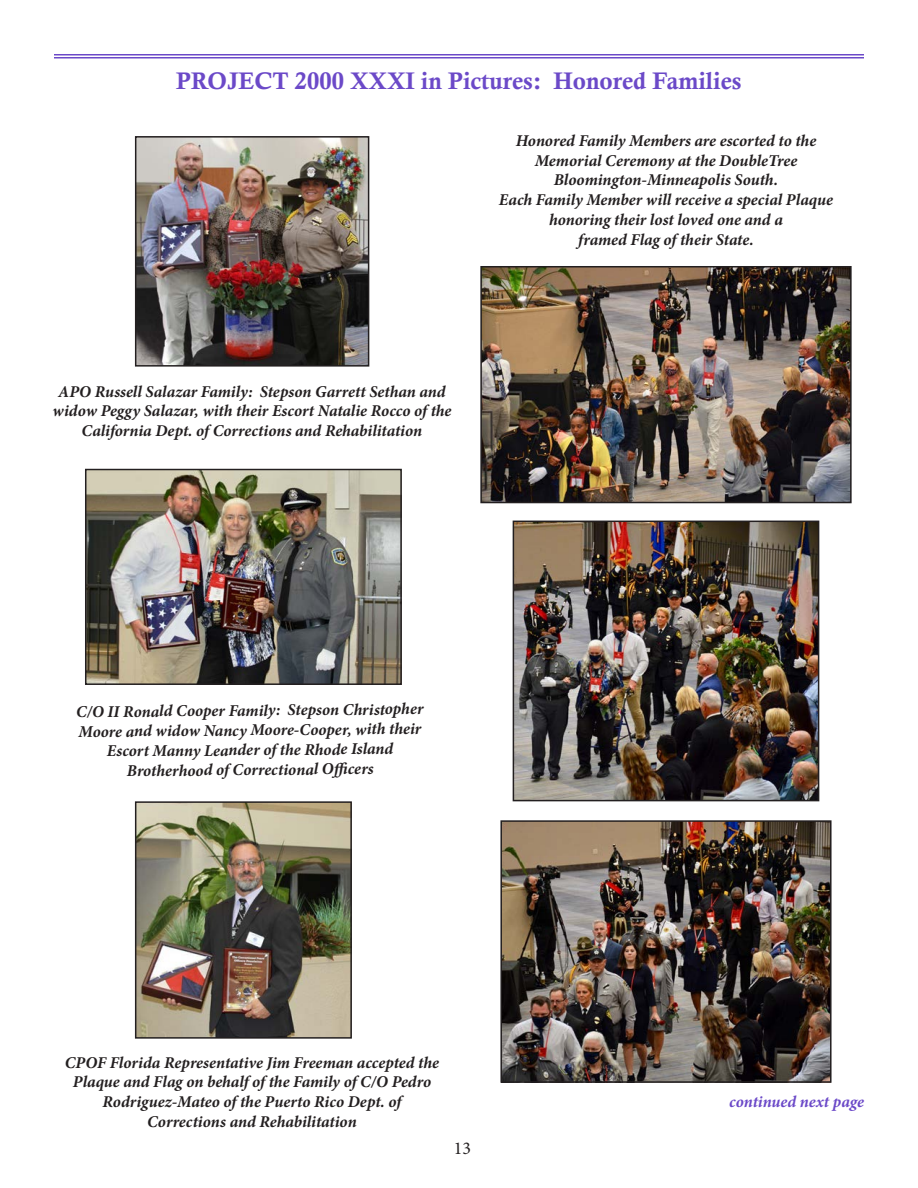
<style>
.page{position:relative;width:918px;height:1188px;background:#fff}
.page>*{position:absolute;margin:0;border:0;box-sizing:border-box;transform-origin:0 0}
.t1{font:24px "Calis MT Bol";color:#6b49c8}
.t2{font:18px "Minion Pro";color:#231f20}
.t3{font:italic 700 16.5px/19.8px "Minion Pro";letter-spacing:-.005em;color:#231f20;text-align:center}
.t4{font:italic 700 16.5px "Minion Pro";color:#6b49c8}
</style>
<div class="page">
<hr style="left:54px;top:57px;width:810px;height:1px;background:#6b49c8">
<hr style="left:54px;top:54px;width:810px;height:1px;background:#6b49c8">
<img style="left:483px;top:269px;width:366px;height:231px">
<div style="left:480px;top:266px;width:372px;height:237px;border:2px solid #231f20"></div>
<img style="left:516px;top:524px;width:300px;height:274px">
<div style="left:513px;top:521px;width:306px;height:280px;border:2px solid #231f20"></div>
<img style="left:503px;top:823px;width:326px;height:257px">
<div style="left:500px;top:820px;width:332px;height:263px;border:2px solid #231f20"></div>
<img style="left:138px;top:804px;width:211px;height:232px">
<div style="left:135px;top:801px;width:217px;height:238px;border:2px solid #231f20"></div>
<img style="left:138px;top:139px;width:228px;height:225px">
<div style="left:135px;top:136px;width:234px;height:231px;border:2px solid #231f20"></div>
<img style="left:88px;top:472px;width:311px;height:210px">
<div style="left:85px;top:469px;width:317px;height:216px;border:2px solid #231f20"></div>
<p class="t1" style="left:176px;top:68px;width:567px">PROJECT 2000 XXXI in Pictures: Honored Families</p>
<p class="t3" style="left:516px;top:130px;width:302px">Honored Family Members are escorted to the</p>
<p class="t3" style="left:535px;top:150px;width:264px">Memorial Ceremony at the DoubleTree</p>
<p class="t3" style="left:554px;top:170px;width:226px">Bloomington-Minneapolis South.</p>
<p class="t3" style="left:499px;top:190px;width:336px">Each Family Member will receive a special Plaque</p>
<p class="t3" style="left:549px;top:209px;width:235px">honoring their lost loved one and a</p>
<p class="t3" style="left:578px;top:229px;width:177px">framed Flag of their State.</p>
<p class="t3" style="left:53px;top:381px;width:400px">APO Russell Salazar Family: Stepson Garrett Sethan and widow Peggy Salazar, with their Escort Natalie Rocco of the<br>California Dept. of Corrections and Rehabilitation</p>
<p class="t3" style="left:76px;top:703px;width:349px;rotate:-1deg">C/O II Ronald Cooper Family: Stepson Christopher</p>
<p class="t3" style="left:78px;top:723px;width:344px;rotate:-1deg">Moore and widow Nancy Moore-Cooper, with their</p>
<p class="t3" style="left:107px;top:742px;width:288px;rotate:-1deg">Escort Manny Leander of the Rhode Island</p>
<p class="t3" style="left:127px;top:762px;width:248px;rotate:-1deg">Brotherhood of Correctional Offi cers</p>
<p class="t3" style="left:65px;top:1052px;width:376px">CPOF Florida Representative Jim Freeman accepted the</p>
<p class="t3" style="left:73px;top:1072px;width:360px">Plaque and Flag on behalf of the Family of C/O Pedro</p>
<p class="t3" style="left:103px;top:1092px;width:300px">Rodriguez-Mateo of the Puerto Rico Dept. of</p>
<p class="t3" style="left:147px;top:1112px;width:211px">Corrections and Rehabilitation</p>
<p class="t2" style="left:454px;top:1136px;width:19px">13</p>
<p class="t4" style="left:729px;top:1090px;width:136px">continued next page</p>
</div>
